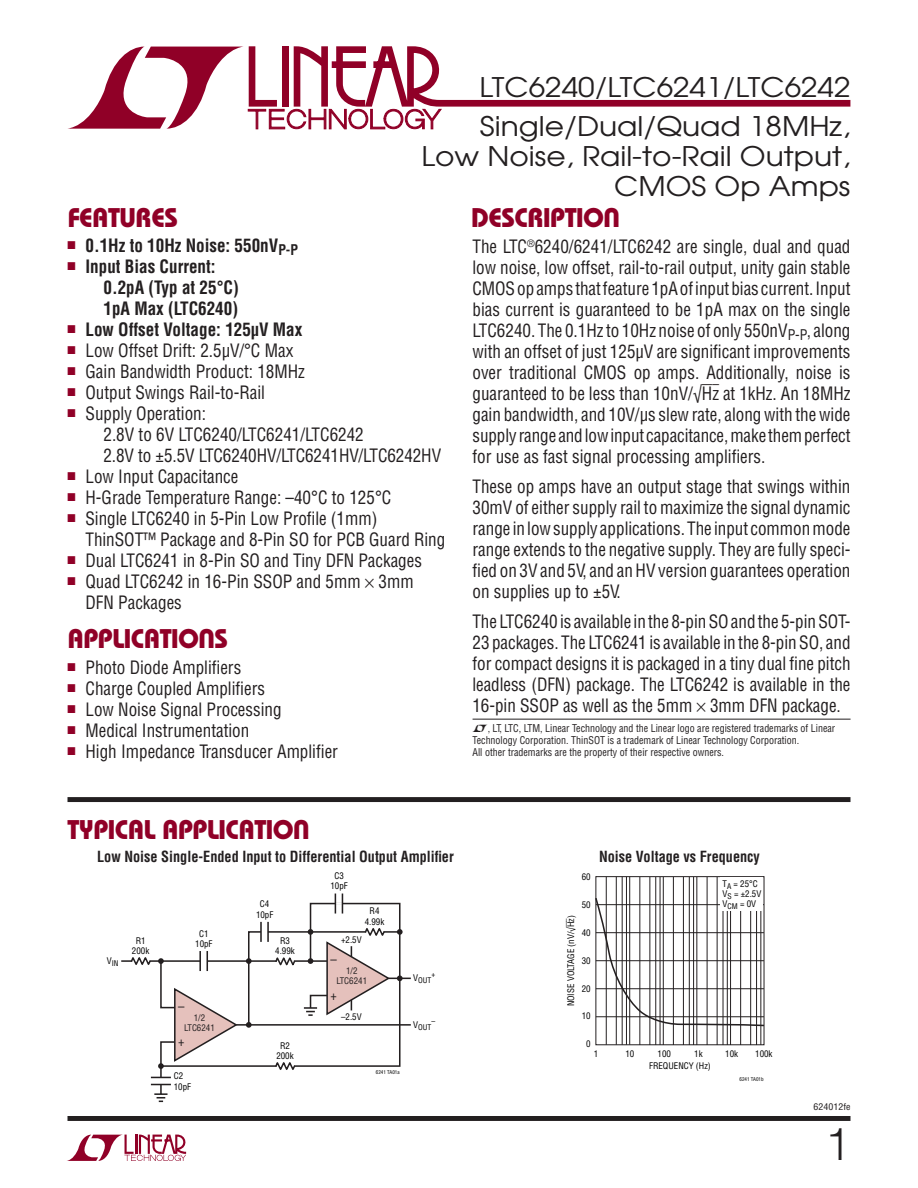
<style>
.page{position:relative;width:918px;height:1188px;background:#fff}
.page>*{position:absolute;margin:0;border:0;box-sizing:border-box;transform-origin:0 0}
.t1{font:300 45px "Helvetica";color:#231f20}
.t2{font:27px/30px "Avant Garde";color:#231f20;text-align:right;scale:1.1 1}
.t3{font:27px "Linear Bauhaus";letter-spacing:-.02em;color:#900027}
.t4{font:18px/21px "Linear Helv Cond";color:#231f20;text-align:justify;scale:.95 1}
.t5{font:700 18px/21px "Linear Helv Cond";color:#231f20;scale:.95 1}
.t6{font:700 15px "Linear Helv Cond";color:#231f20;scale:.95 1}
.t7{font:12.75px "Linear Helv Cond";color:#231f20}
.t8{font:10.5px/12px "Linear Helv Cond";color:#231f20;scale:.95 1}
.t9{font:9px "Linear Helv Cond";color:#231f20;scale:1.1 1}
.t10{font:8.85px/10.2px "Linear Helv Cond";color:#000;text-align:center}
.t11{font:8.85px/10.2px "Linear Helv Cond";color:#231f20;text-align:center}
.t12{font:7.65px "Linear Helv Cond";color:#000}
.t13{font:5.1px "Linear Helv Cond";color:#000}
.s1{font-family:"Linear Helv Cond Ovr"}
</style>
<div class="page">
<svg style="left:67px;top:1135px;width:119px;height:26px"></svg>
<div style="left:68px;top:1116px;width:782px;height:5px;background:#231f20"></div>
<svg style="left:68px;top:46px;width:782px;height:83px"></svg>
<hr style="left:473px;top:719px;width:378px;height:1px;background:#231f20">
<div style="left:68px;top:797px;width:782px;height:5px;background:#231f20"></div>
<hr style="left:121px;top:960px;width:206px;height:2px;background:#231f20">
<svg style="left:129px;top:894px;width:282px;height:208px"></svg>
<hr style="left:267px;top:922px;width:2px;height:20px;background:#231f20">
<hr style="left:260px;top:922px;width:2px;height:20px;background:#231f20">
<div style="left:595px;top:876px;width:169px;height:169px;border:1px solid #231f20"></div>
<hr style="left:629px;top:877px;width:1px;height:168px;background:#231f20">
<hr style="left:626px;top:877px;width:1px;height:168px;background:#231f20">
<hr style="left:616px;top:877px;width:1px;height:168px;background:#231f20">
<hr style="left:606px;top:877px;width:1px;height:168px;background:#231f20">
<hr style="left:622px;top:877px;width:1px;height:168px;background:#231f20">
<hr style="left:663px;top:877px;width:1px;height:168px;background:#231f20">
<hr style="left:660px;top:877px;width:1px;height:168px;background:#231f20">
<hr style="left:650px;top:877px;width:1px;height:168px;background:#231f20">
<hr style="left:640px;top:877px;width:1px;height:168px;background:#231f20">
<hr style="left:656px;top:877px;width:1px;height:168px;background:#231f20">
<hr style="left:697px;top:877px;width:1px;height:168px;background:#231f20">
<hr style="left:693px;top:877px;width:1px;height:168px;background:#231f20">
<hr style="left:683px;top:877px;width:1px;height:168px;background:#231f20">
<hr style="left:673px;top:877px;width:1px;height:168px;background:#231f20">
<hr style="left:689px;top:877px;width:1px;height:168px;background:#231f20">
<hr style="left:730px;top:877px;width:1px;height:168px;background:#231f20">
<hr style="left:727px;top:877px;width:1px;height:168px;background:#231f20">
<hr style="left:717px;top:877px;width:1px;height:168px;background:#231f20">
<hr style="left:707px;top:877px;width:1px;height:168px;background:#231f20">
<hr style="left:723px;top:877px;width:1px;height:168px;background:#231f20">
<hr style="left:761px;top:877px;width:1px;height:168px;background:#231f20">
<hr style="left:750px;top:877px;width:1px;height:168px;background:#231f20">
<hr style="left:740px;top:877px;width:1px;height:168px;background:#231f20">
<hr style="left:756px;top:877px;width:1px;height:168px;background:#231f20">
<div style="left:720px;top:877px;width:43px;height:34px;background:#fff"></div>
<svg style="left:595px;top:896px;width:170px;height:131px"></svg>
<h2 class="t2" style="left:480px;top:75px;width:339px">LTC6240/LTC6241/LTC6242</h2>
<h2 class="t2" style="left:421px;top:114px;width:392px">Single/Dual/Quad 18MHz,<br>Low Noise, Rail-to-Rail Output,<br>CMOS Op Amps</h2>
<p class="t4" style="left:472px;top:238px;width:399px">The LTC<sup>®</sup>6240/6241/LTC6242 are single, dual and quad low noise, low offset, rail-to-rail output, unity gain stable CMOS op amps that feature 1pA of input bias current. Input bias current is guaranteed to be 1pA max on the single LTC6240. The 0.1Hz to 10Hz noise of only 550nV<sub>P-P</sub>, along with an offset of just 125μV are significant improvements over traditional CMOS op amps. Additionally, noise is guaranteed to be less than 10nV/√<span class="s1">Hz</span> at 1kHz. An 18MHz gain bandwidth, and 10V/μs slew rate, along with the wide supply range and low input capacitance, make them perfect for use as fast signal processing amplifiers.</p>
<p class="t4" style="left:473px;top:478px;width:399px">These op amps have an output stage that swings within 30mV of either supply rail to maximize the signal dynamic range in low supply applications. The input common mode range extends to the negative supply. They are fully speci&shy;fied on 3V and 5V, and an HV version guarantees operation on supplies up to ±5V.</p>
<p class="t4" style="left:473px;top:613px;width:399px">The LTC6240 is available in the 8-pin SO and the 5-pin SOT-23 packages. The LTC6241 is available in the 8-pin SO, and for compact designs it is packaged in a tiny dual fine pitch leadless (DFN) package. The LTC6242 is available in the 16-pin SSOP as well as the 5mm 3mm DFN package.</p>
<h2 class="t3" style="left:68px;top:208px;width:112px">FEATURES</h2>
<h2 class="t3" style="left:471px;top:208px;width:151px">DESCRIPTION</h2>
<p class="t5" style="left:68px;top:237px;width:244px"><sup>■</sup> 0.1Hz to 10Hz Noise: 550nV<sub>P-P</sub></p>
<p class="t5" style="left:103px;top:258px;width:144px;text-indent:-36px"><sup>■</sup> Input Bias Current:<br>0.2pA (Typ at 25°C)<br>1pA Max (LTC6240)</p>
<p class="t5" style="left:68px;top:321px;width:249px"><sup>■</sup> Low Offset Voltage: 125μV Max</p>
<p class="t4" style="left:68px;top:342px;width:239px"><sup>■</sup> Low Offset Drift: 2.5μV/°C Max</p>
<p class="t4" style="left:68px;top:363px;width:251px"><sup>■</sup> Gain Bandwidth Product: 18MHz</p>
<p class="t4" style="left:68px;top:384px;width:209px"><sup>■</sup> Output Swings Rail-to-Rail</p>
<p class="t4" style="left:103px;top:405px;width:357px;text-align:left;text-indent:-36px"><sup>■</sup> Supply Operation:<br>2.8V to 6V LTC6240/LTC6241/LTC6242<br>2.8V to ±5.5V LTC6240HV/LTC6241HV/LTC6242HV</p>
<p class="t4" style="left:68px;top:468px;width:181px"><sup>■</sup> Low Input Capacitance</p>
<p class="t4" style="left:68px;top:489px;width:342px"><sup>■</sup> H-Grade Temperature Range: –40°C to 125°C</p>
<p class="t4" style="left:85px;top:510px;width:380px;text-indent:-18px"><sup>■</sup> Single LTC6240 in 5-Pin Low Profile (1mm)<br>ThinSOT™ Package and 8-Pin SO for PCB Guard Ring</p>
<p class="t4" style="left:68px;top:552px;width:375px"><sup>■</sup> Dual LTC6241 in 8-Pin SO and Tiny DFN Packages</p>
<p class="t4" style="left:85px;top:573px;width:347px;text-indent:-18px"><sup>■</sup> Quad LTC6242 in 16-Pin SSOP and 5mm 3mm<br>DFN Packages</p>
<h2 class="t3" style="left:68px;top:629px;width:162px">APPLICATIONS</h2>
<p class="t4" style="left:68px;top:660px;width:184px"><sup>■</sup> Photo Diode Amplifiers</p>
<p class="t4" style="left:68px;top:681px;width:209px"><sup>■</sup> Charge Coupled Amplifiers</p>
<p class="t4" style="left:68px;top:702px;width:227px"><sup>■</sup> Low Noise Signal Processing</p>
<p class="t4" style="left:68px;top:723px;width:193px"><sup>■</sup> Medical Instrumentation</p>
<p class="t4" style="left:68px;top:744px;width:286px"><sup>■</sup> High Impedance Transducer Amplifier</p>
<p class="t8" style="left:473px;top:724px;width:383px;text-indent:15px">, LT, LTC, LTM, Linear Technology and the Linear logo are registered trademarks of Linear<br>Technology Corporation. ThinSOT is a trademark of Linear Technology Corporation.<br>All other trademarks are the property of their respective owners.</p>
<h2 class="t3" style="left:68px;top:820px;width:244px">TYPICAL APPLICATION</h2>
<p class="t6" style="left:97px;top:852px;width:377px">Low Noise Single-Ended Input to Differential Output Amplifier</p>
<p class="t6" style="left:599px;top:852px;width:171px">Noise Voltage vs Frequency</p>
<p class="t12" style="left:107px;top:960px;width:13px"><sup>V</sup>IN</p>
<p class="t10" style="left:132px;top:936px;width:19px">R1<br>200k</p>
<p class="t10" style="left:195px;top:929px;width:19px">C1<br>10pF</p>
<p class="t7" style="left:178px;top:1002px;width:8px">–</p>
<p class="t11" style="left:184px;top:1013px;width:32px">1/2<br>LTC6241</p>
<p class="t7" style="left:178px;top:1037px;width:8px">+</p>
<p class="t10" style="left:174px;top:1072px;width:19px;text-align:left">C2<br>10pF</p>
<p class="t10" style="left:256px;top:900px;width:19px">C4<br>10pF</p>
<p class="t10" style="left:275px;top:937px;width:21px">R3<br>4.99k</p>
<p class="t10" style="left:276px;top:1041px;width:19px">R2<br>200k</p>
<p class="t10" style="left:330px;top:872px;width:19px">C3<br>10pF</p>
<p class="t10" style="left:365px;top:907px;width:21px">R4<br>4.99k</p>
<p class="t10" style="left:341px;top:935px;width:22px">+2.5V</p>
<p class="t7" style="left:331px;top:955px;width:8px">–</p>
<p class="t11" style="left:337px;top:967px;width:32px">1/2<br>LTC6241</p>
<p class="t7" style="left:330px;top:991px;width:8px">+</p>
<p class="t10" style="left:341px;top:1013px;width:22px">–2.5V</p>
<p class="t12" style="left:413px;top:978px;width:20px"><sup>V</sup>OUT</p>
<p class="t12" style="left:431px;top:972px;width:5px">+</p>
<p class="t12" style="left:413px;top:1024px;width:20px"><sup>V</sup>OUT</p>
<p class="t12" style="left:431px;top:1019px;width:5px">–</p>
<p class="t13" style="left:376px;top:1070px;width:25px">6241 TA01a</p>
<p class="t10" style="left:582px;top:873px;width:10px">60</p>
<p class="t10" style="left:582px;top:901px;width:10px">50</p>
<p class="t10" style="left:567px;top:1006px;width:93px;rotate:-90deg">NOISE VOLTAGE (nV/√<span class="s1">Hz</span>)</p>
<p class="t10" style="left:582px;top:929px;width:10px">40</p>
<p class="t10" style="left:582px;top:957px;width:10px">30</p>
<p class="t10" style="left:582px;top:984px;width:10px">20</p>
<p class="t10" style="left:582px;top:1012px;width:10px">10</p>
<p class="t10" style="left:586px;top:1040px;width:6px">0</p>
<p class="t10" style="left:723px;top:879px;width:40px;text-align:left">T<sub>A</sub> = 25°C<br>V<sub>S</sub> = ±2.5V<br>V<sub>CM</sub> = 0V</p>
<p class="t10" style="left:625px;top:1050px;width:10px">10</p>
<p class="t10" style="left:725px;top:1050px;width:14px">10k</p>
<p class="t10" style="left:594px;top:1050px;width:6px">1</p>
<p class="t10" style="left:658px;top:1050px;width:15px">100</p>
<p class="t10" style="left:694px;top:1050px;width:10px">1k</p>
<p class="t10" style="left:755px;top:1050px;width:19px">100k</p>
<p class="t13" style="left:739px;top:1078px;width:26px">6241 TA01b</p>
<p class="t10" style="left:649px;top:1062px;width:63px">FREQUENCY (Hz)</p>
<p class="t9" style="left:814px;top:1104px;width:35px">624012fe</p>
<h1 class="t1" style="left:825px;top:1128px;width:27px">1</h1>
</div>
